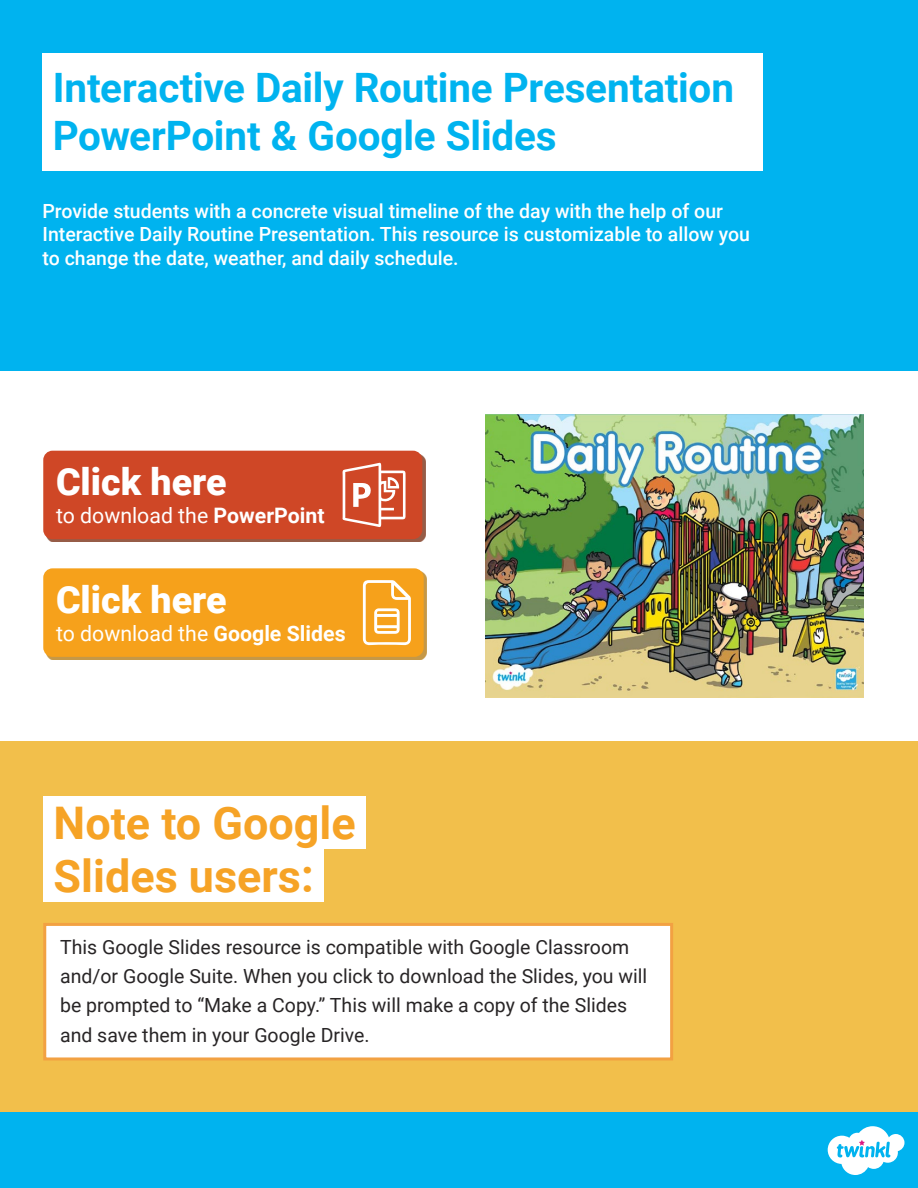
<style>
.page{position:relative;width:918px;height:1188px;background:#fff}
.page>*{position:absolute;margin:0;border:0;box-sizing:border-box;transform-origin:0 0}
.Adult_Body_Copy{font:700 45px "Roboto";color:#f6a326}
.Heading_1{font:700 40.5px/48px "Roboto";letter-spacing:-.005em;color:#00b3ef}
.Adult_Body_Copy-2{font:900 37.5px "Roboto";color:#fff}
.Adult_Body_Copy-3{font:21.3px "Roboto";color:#fff}
.Adult_Body_Copy-4{font:19.5px/29.2px "Roboto";color:#282526}
.Adult_Body_Copy-5{font:500 19.5px/23.4px "Roboto";color:#fff}
.s1{font-weight:700}
</style>
<div class="page">
<div style="left:0;top:741px;width:918px;height:372px;background:#f2bf4b"></div>
<div style="left:0;top:0;width:918px;height:371px;background:#00b3ef"></div>
<div style="left:45px;top:924px;width:627px;height:135px;background:#fff"></div>
<div style="left:43px;top:923px;width:630px;height:137px;border:3px solid #f2a142"></div>
<div style="left:43px;top:797px;width:323px;height:52px;background:#fff"></div>
<div style="left:43px;top:849px;width:281px;height:53px;background:#fff"></div>
<div style="left:46px;top:571px;width:381px;height:89px;background:#c59847"></div>
<div style="left:43px;top:568px;width:381px;height:89px;background:#f6a11b;border-radius:9px"></div>
<svg style="left:363px;top:580px;width:48px;height:65px"></svg>
<div style="left:46px;top:454px;width:379px;height:88px;background:#73260a;opacity:.75"></div>
<div style="left:43px;top:451px;width:379px;height:88px;background:#cf4726;border-radius:9px"></div>
<svg style="left:342px;top:463px;width:64px;height:64px"></svg>
<div style="left:43px;top:53px;width:720px;height:118px;background:#fff"></div>
<img style="left:486px;top:414px;width:378px;height:284px">
<div style="left:0;top:1113px;width:918px;height:75px;background:#00b3ef"></div>
<svg style="left:828px;top:1126px;width:77px;height:49px"></svg>
<p class="Heading_1" style="left:53px;top:62px;width:683px">Interactive Daily Routine Presentation<br>PowerPoint &amp; Google Slides</p>
<p class="Adult_Body_Copy-5" style="left:43px;top:198px;width:709px">Provide students with a concrete visual timeline of the day with the help of our<br>Interactive Daily Routine Presentation. This resource is customizable to allow you to change the date, weather, and daily schedule.</p>
<p class="Adult_Body_Copy-2" style="left:56px;top:455px;width:172px">Click here</p>
<p class="Adult_Body_Copy-3" style="left:56px;top:500px;width:270px">to download the <span class="s1">PowerPoint</span></p>
<p class="Adult_Body_Copy-2" style="left:56px;top:573px;width:172px">Click here</p>
<p class="Adult_Body_Copy-3" style="left:56px;top:618px;width:291px">to download the <span class="s1">Google Slides</span></p>
<p class="Adult_Body_Copy" style="left:54px;top:791px;width:304px">Note to Google</p>
<p class="Adult_Body_Copy" style="left:54px;top:844px;width:262px">Slides users:</p>
<p class="Adult_Body_Copy-4" style="left:60px;top:931px;width:589px">This Google Slides resource is compatible with Google Classroom and/or Google Suite. When you click to download the Slides, you will be prompted to “Make a Copy.” This will make a copy of the Slides and save them in your Google Drive.</p>
</div>
